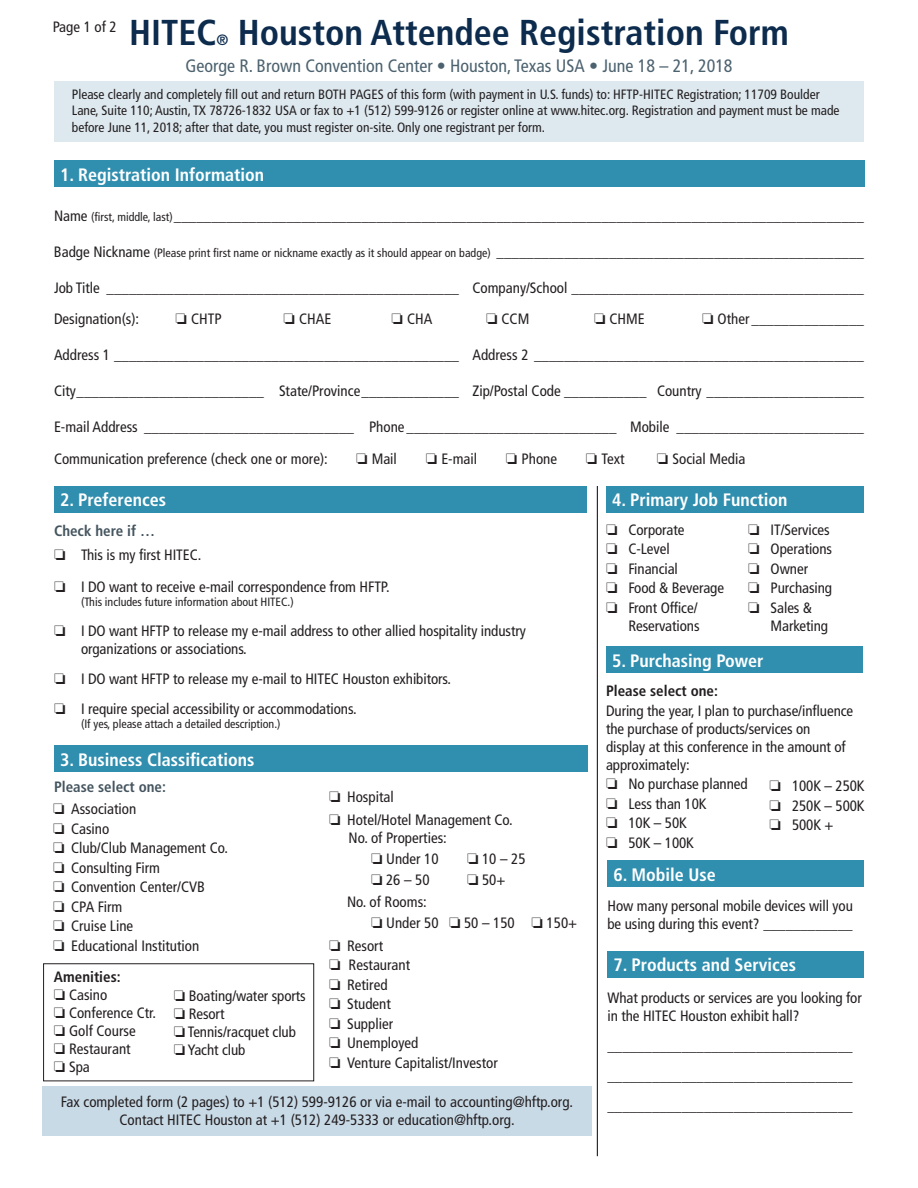
<style>
.page{position:relative;width:918px;height:1188px;background:#fff}
.page>*{position:absolute;margin:0;border:0;box-sizing:border-box;transform-origin:0 0}
.t1{font:700 condensed 36px "Frutiger LT Std";color:#0c2b4d}
.t2{font:700 condensed 18px "Frutiger LT Std";color:#fff}
.t3{font:condensed 18px "Frutiger LT Std";color:#4c626f}
.t4{font:condensed 15px/19.5px "Frutiger LT Std";letter-spacing:-.005em;color:#231f20}
.t5{font:700 condensed 15px "Frutiger LT Std";color:#45555f}
.t6{font:700 condensed 15px "Frutiger LT Std";color:#231f20}
.t7{font:700 condensed 15px "Frutiger LT Std";color:#0c2b4d}
.t8{font:condensed 13.5px/16.2px "Frutiger LT Std";color:#231f20}
.t9{font:condensed 12px "Frutiger LT Std";color:#231f20}
.s1{font-size:12px}
.s2{font-weight:700;color:#45555f}
.s3{font-weight:700}
</style>
<div class="page">
<div style="left:54px;top:160px;width:810px;height:28px;background:#308eae"></div>
<div style="left:54px;top:81px;width:810px;height:61px;background:#dde8ef"></div>
<div style="left:54px;top:486px;width:532px;height:27px;background:#308eae"></div>
<div style="left:54px;top:746px;width:533px;height:26px;background:#308eae"></div>
<div style="left:606px;top:486px;width:257px;height:27px;background:#308eae"></div>
<hr style="left:597px;top:486px;width:1px;height:670px;background:#231f20">
<div style="left:606px;top:646px;width:256px;height:27px;background:#308eae"></div>
<div style="left:42px;top:1087px;width:549px;height:49px;background:#c9dae7"></div>
<div style="left:43px;top:963px;width:271px;height:118px;border:1px solid #231f20"></div>
<div style="left:608px;top:860px;width:256px;height:27px;background:#308eae"></div>
<div style="left:608px;top:951px;width:256px;height:27px;background:#308eae"></div>
<p class="t4" style="left:53px;top:17px;width:65px">Page 1 of 2</p>
<h1 class="t1" style="left:238px;top:11px;width:552px">Houston Attendee Registration Form</h1>
<p class="t3" style="left:185px;top:55px;width:549px">George R. Brown Convention Center • Houston, Texas USA • June 18 – 21, 2018</p>
<h1 class="t1" style="left:129px;top:11px;width:89px">HITEC</h1>
<p class="t7" style="left:217px;top:31px;width:13px">®</p>
<p class="t8" style="left:72px;top:87px;width:769px">Please clearly and completely fill out and return BOTH PAGES of this form (with payment in U.S. funds) to: HFTP-HITEC Registration; 11709 Boulder<br>Lane, Suite 110; Austin, TX 78726-1832 USA or fax to +1 (512) 599-9126 or register online at www.hitec.org. Registration and payment must be made before June 11, 2018; after that date, you must register on-site. Only one registrant per form.</p>
<p class="t8" style="left:63px;top:96px;width:791px">Name of Registrant: ________________________________________________________ Phone: ______________________________________</p>
<p class="t2" style="left:60px;top:164px;width:206px">1. Registration Information</p>
<p class="t4" style="left:54px;top:206px;width:811px">Name <span class="s1">(first, middle, last)</span>____________________________________________________________________________________________</p>
<p class="t4" style="left:54px;top:242px;width:812px">Badge Nickname <span class="s1">(Please print first name or nickname exactly as it should appear on badge)</span> _________________________________________________</p>
<p class="t4" style="left:54px;top:272px;width:811px;line-height:31.5px">Job Title _______________________________________________ Company/School _______________________________________<br>Designation(s):</p>
<p class="t4" style="left:176px;top:309px;width:48px">❏ CHTP</p>
<p class="t4" style="left:284px;top:309px;width:49px">❏ CHAE</p>
<p class="t4" style="left:392px;top:309px;width:42px">❏ CHA</p>
<p class="t4" style="left:486px;top:309px;width:45px">❏ CCM</p>
<p class="t4" style="left:594px;top:309px;width:52px">❏ CHME</p>
<p class="t4" style="left:702px;top:309px;width:163px">❏ Other _______________</p>
<p class="t4" style="left:54px;top:345px;width:812px">Address 1 ______________________________________________ Address 2 ____________________________________________</p>
<p class="t4" style="left:54px;top:381px;width:812px">City_________________________ State/Province_____________ Zip/Postal Code ___________ Country _____________________</p>
<p class="t4" style="left:54px;top:411px;width:812px;line-height:31.5px">E-mail Address ____________________________ Phone ____________________________ Mobile _________________________<br>Communication preference (check one or more):</p>
<p class="t4" style="left:356px;top:449px;width:42px">❏ Mail</p>
<p class="t4" style="left:426px;top:449px;width:53px">❏ E-mail</p>
<p class="t4" style="left:506px;top:449px;width:53px">❏ Phone</p>
<p class="t4" style="left:586px;top:449px;width:40px">❏ Text</p>
<p class="t4" style="left:657px;top:449px;width:90px">❏ Social Media</p>
<p class="t2" style="left:60px;top:489px;width:108px">2. Preferences</p>
<p class="t4" style="left:54px;top:519px;width:149px;line-height:23.7px"><span class="s2">Check here if …<br></span>❏ This is my first HITEC.</p>
<p class="t4" style="left:54px;top:577px;width:337px">❏ I DO want to receive e-mail correspondence from HFTP.</p>
<p class="t9" style="left:81px;top:595px;width:214px">(This includes future information about HITEC.)</p>
<p class="t4" style="left:81px;top:622px;width:446px;line-height:18px;text-indent:-27px">❏ I DO want HFTP to release my e-mail address to other allied hospitality industry organizations or associations.</p>
<p class="t4" style="left:54px;top:664px;width:399px;line-height:30px">❏ I DO want HFTP to release my e-mail to HITEC Houston exhibitors. ❏ I require special accessibility or accommodations.</p>
<p class="t9" style="left:81px;top:717px;width:201px">(If yes, please attach a detailed description.)</p>
<p class="t2" style="left:60px;top:749px;width:196px">3. Business Classifications</p>
<p class="t5" style="left:54px;top:778px;width:114px">Please select one:</p>
<p class="t4" style="left:53px;top:799px;width:176px">❏ Association<br>❏ Casino<br>❏ Club/Club Management Co. ❏ Consulting Firm<br>❏ Convention Center/CVB<br>❏ CPA Firm<br>❏ Cruise Line<br>❏ Educational Institution</p>
<p class="t4" style="left:54px;top:968px;width:103px;line-height:18px"><span class="s3">Amenities:<br></span>❏ Casino<br>❏ Conference Ctr. ❏ Golf Course<br>❏ Restaurant<br>❏ Spa</p>
<p class="t4" style="left:174px;top:986px;width:134px;line-height:18px">❏ Boating/water sports ❏ Resort<br>❏ Tennis/racquet club ❏ Yacht club</p>
<p class="t4" style="left:329px;top:786px;width:185px;line-height:22.5px">❏ Hospital<br>❏ Hotel/Hotel Management Co.</p>
<p class="t4" style="left:371px;top:827px;width:77px;line-height:21px;text-indent:-22px">No. of Properties: ❏ Under 10</p>
<p class="t4" style="left:467px;top:849px;width:60px">❏ 10 – 25</p>
<p class="t4" style="left:371px;top:870px;width:60px">❏ 26 – 50</p>
<p class="t4" style="left:467px;top:870px;width:40px">❏ 50+</p>
<p class="t4" style="left:371px;top:892px;width:208px;line-height:21px;text-indent:-24px">No. of Rooms:<br>❏ Under 50 ❏ 50 – 150 ❏ 150+</p>
<p class="t4" style="left:329px;top:936px;width:170px">❏ Resort<br>❏ Restaurant<br>❏ Retired<br>❏ Student<br>❏ Supplier<br>❏ Unemployed<br>❏ Venture Capitalist/Investor</p>
<p class="t4" style="left:61px;top:1093px;width:514px;line-height:18px;text-align:center">Fax completed form (2 pages) to +1 (512) 599-9126 or via e-mail to accounting@hftp.org.<br>Contact HITEC Houston at +1 (512) 249-5333 or education@hftp.org.</p>
<p class="t2" style="left:612px;top:489px;width:177px">4. Primary Job Function</p>
<p class="t4" style="left:606px;top:520px;width:120px">❏ Corporate<br>❏ C-Level<br>❏ Financial<br>❏ Food &amp; Beverage ❏ Front Office/</p>
<p class="t4" style="left:628px;top:616px;width:73px">Reservations</p>
<p class="t2" style="left:612px;top:650px;width:153px">5. Purchasing Power</p>
<p class="t4" style="left:606px;top:702px;width:249px;line-height:18px">During the year, I plan to purchase/influence the purchase of products/services on display at this conference in the amount of approximately:</p>
<p class="t4" style="left:606px;top:774px;width:143px">❏ No purchase planned ❏ Less than 10K<br>❏ 10K – 50K<br>❏ 50K – 100K</p>
<p class="t4" style="left:748px;top:520px;width:86px">❏ IT/Services ❏ Operations ❏ Owner<br>❏ Purchasing ❏ Sales &amp;</p>
<p class="t4" style="left:771px;top:616px;width:59px">Marketing</p>
<p class="t6" style="left:606px;top:682px;width:114px">Please select one:</p>
<p class="t4" style="left:770px;top:777px;width:97px;text-align:justify">❏ 100K – 250K ❏ 250K – 500K ❏ 500K +</p>
<p class="t2" style="left:614px;top:864px;width:104px">6. Mobile Use</p>
<p class="t4" style="left:608px;top:897px;width:247px;line-height:18px">How many personal mobile devices will you be using during this event? ____________</p>
<p class="t2" style="left:614px;top:954px;width:184px">7. Products and Services</p>
<p class="t4" style="left:608px;top:989px;width:256px;line-height:18px">What products or services are you looking for in the HITEC Houston exhibit hall?</p>
<p class="t4" style="left:608px;top:1031px;width:247px;line-height:30px;text-align:justify">_________________________________ _________________________________ _________________________________</p>
</div>
